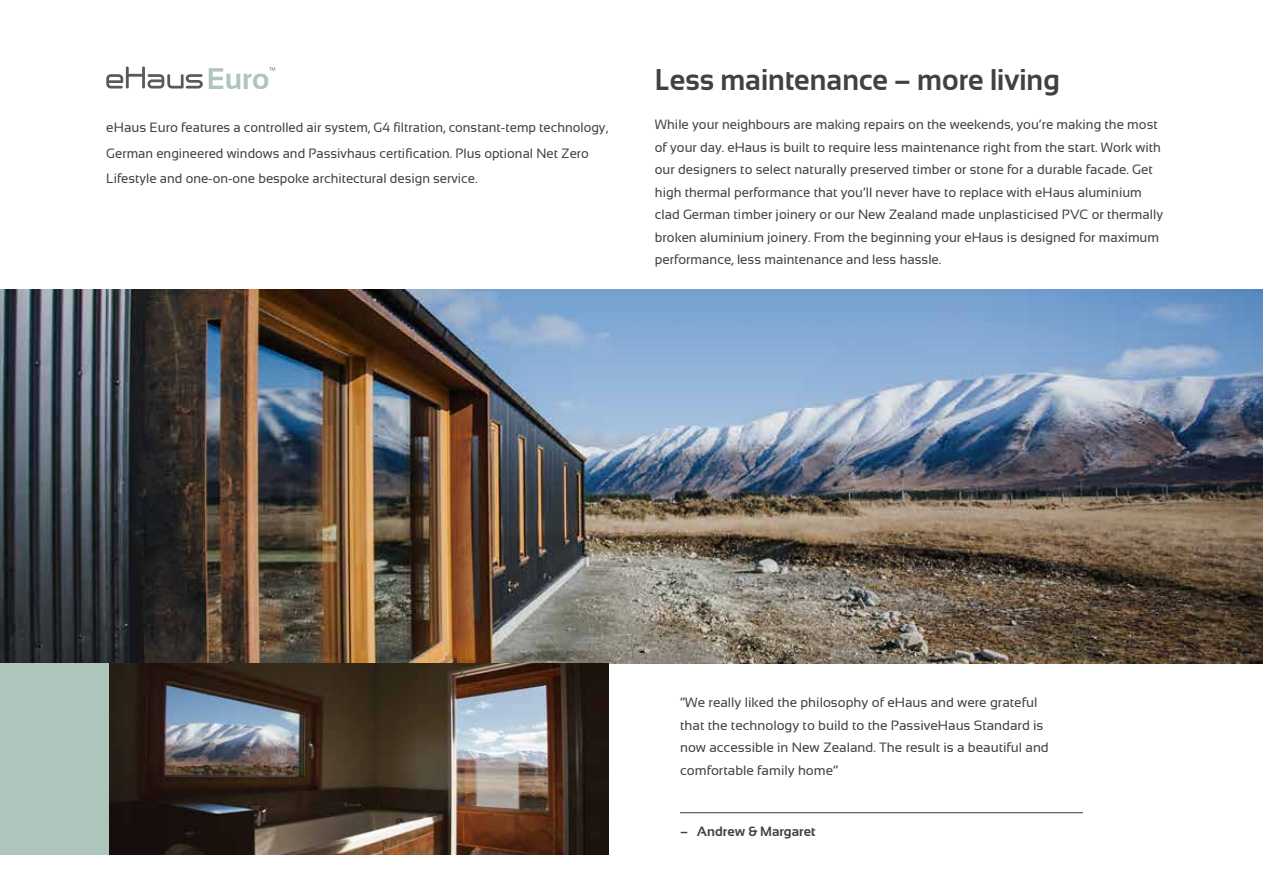
<style>
.page{position:relative;width:1263px;height:893px;background:#fff}
.page>*{position:absolute;margin:0;border:0;box-sizing:border-box;transform-origin:0 0}
.t1{font:700 30px "Sansation";color:#414042;scale:.95 1}
.t2{font:700 29.7px "Sansation";color:#adc5ba}
.t3{font:13.5px/22.5px "Sansation";color:#414042}
.t4{font:700 13.5px "Sansation";color:#414042}
</style>
<div class="page">
<img style="left:0;top:289px;width:1263px;height:374px">
<img style="left:108px;top:663px;width:500px;height:192px">
<svg style="left:106px;top:66px;width:97px;height:23px"></svg>
<svg style="left:269px;top:67px;width:6px;height:4px"></svg>
<hr style="left:680px;top:812px;width:403px;height:1px;background:#414042">
<div style="left:0;top:663px;width:108px;height:192px;background:#adc5ba"></div>
<h2 class="t2" style="left:207px;top:62px;width:64px">Euro</h2>
<p class="t3" style="left:106px;top:115px;width:503px;line-height:25.5px">eHaus Euro features a controlled air system, G4 filtration, constant-temp technology,<br>German engineered windows and Passivhaus certification. Plus optional Net Zero<br>Lifestyle and one-on-one bespoke architectural design service.</p>
<h1 class="t1" style="left:655px;top:63px;width:428px">Less maintenance – more living</h1>
<p class="t3" style="left:655px;top:113px;width:510px">While your neighbours are making repairs on the weekends, you’re making the most of your day. eHaus is built to require less maintenance right from the start. Work with our designers to select naturally preserved timber or stone for a durable facade. Get high thermal performance that you’ll never have to replace with eHaus aluminium clad German timber joinery or our New Zealand made unplasticised PVC or thermally broken aluminium joinery. From the beginning your eHaus is designed for maximum performance, less maintenance and less hassle.</p>
<p class="t3" style="left:680px;top:691px;width:370px">“We really liked the philosophy of eHaus and were grateful that the technology to build to the PassiveHaus Standard is now accessible in New Zealand. The result is a beautiful and comfortable family home”</p>
<p class="t4" style="left:680px;top:824px;width:137px">– Andrew &amp; Margaret</p>
</div>
